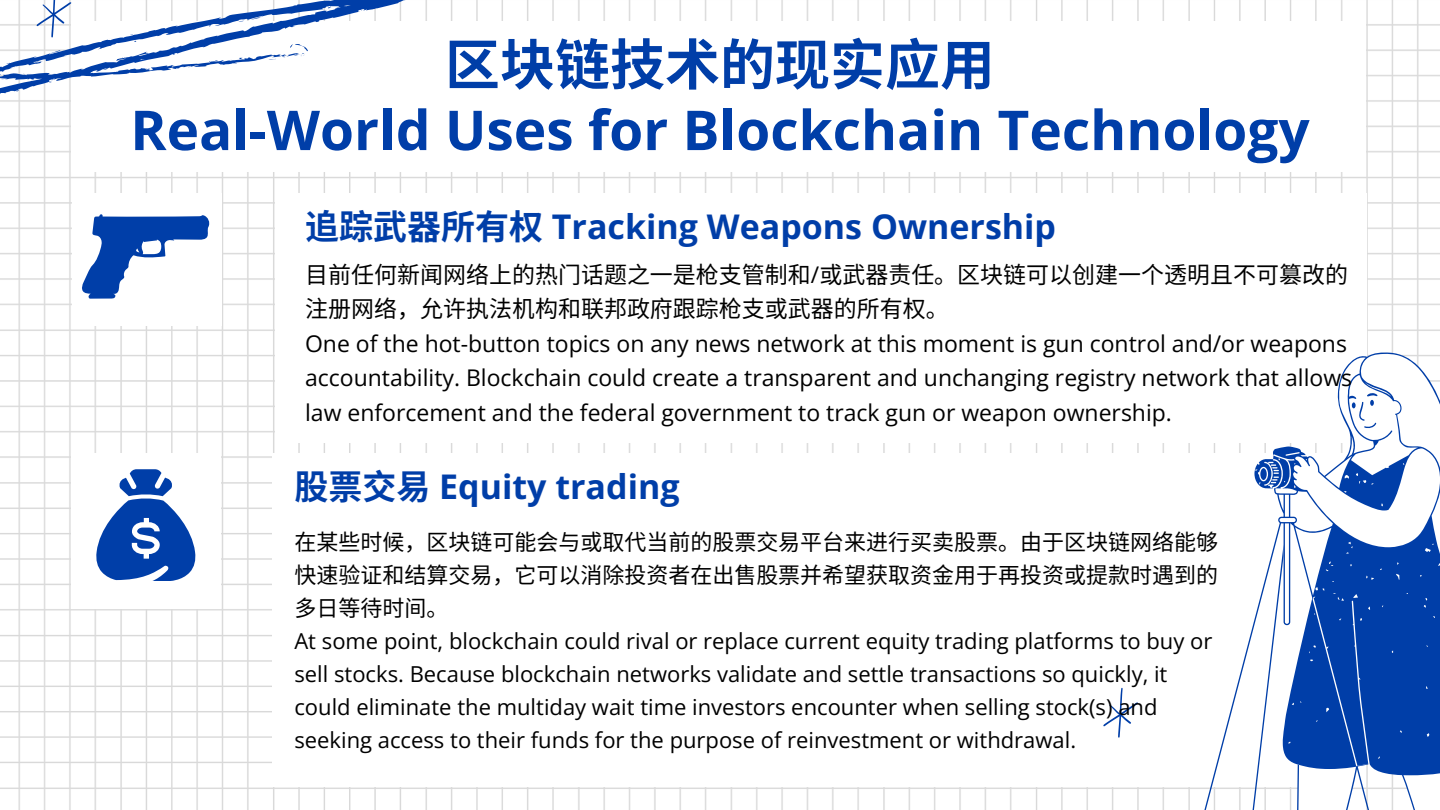
<style>
.page{position:relative;width:1440px;height:810px;background:#fff}
.page>*{position:absolute;margin:0;border:0;box-sizing:border-box;transform-origin:0 0}
.t1{font:700 55px/65.2px "Open Sans";color:#003ea8;text-align:center}
.t2{font:700 34px "Open Sans";color:#003ea8}
.t3{font:23px/34.5px "Open Sans";color:#000}
.t4{font:23px/34.5px "Noto Sans CJ Ksc";color:#000}
.t5{font:22px/33px "Open Sans";color:#000}
.t6{font:22px/33px "Noto Sans CJ Ksc";color:#000;text-align:justify}
.s1{font-family:"Noto Sans CJ Ksc"}
.s2{font-family:"Open Sans"}
</style>
<div class="page">
<img style="left:0;top:0;width:1440px;height:810px">
<div style="left:71px;top:22px;width:1295px;height:150px;background:#fff"></div>
<div style="left:276px;top:194px;width:1091px;height:249px;background:#fff"></div>
<div style="left:272px;top:454px;width:1092px;height:333px;background:#fff"></div>
<div style="left:73px;top:194px;width:149px;height:132px;background:#fff"></div>
<div style="left:71px;top:454px;width:150px;height:155px;background:#fff"></div>
<svg style="left:1188px;top:353px;width:252px;height:457px"></svg>
<svg style="left:1201px;top:545px;width:185px;height:265px"></svg>
<div style="left:1260px;top:468px;width:7px;height:12px;background:#003ea8;border-radius:50%"></div>
<svg style="left:1352px;top:393px;width:26px;height:36px"></svg>
<svg style="left:0;top:0;width:429px;height:116px"></svg>
<svg style="left:37px;top:0;width:34px;height:37px"></svg>
<svg style="left:1103px;top:688px;width:35px;height:49px"></svg>
<svg style="left:82px;top:214px;width:128px;height:85px"></svg>
<svg style="left:96px;top:469px;width:100px;height:112px"></svg>
<p class="t1" style="left:130px;top:31px;width:1181px"><span class="s1">区块链技术的现实应用<br></span>Real-World Uses for Blockchain Technology</p>
<p class="t2" style="left:305px;top:203px;width:753px"><span class="s1">追踪武器所有权</span> Tracking Weapons Ownership</p>
<h1 class="t4" style="left:305px;top:256px;width:1045px">目前任何新闻网络上的热门话题之一是枪支管制和<span class="s2">/</span>或武器责任。区块链可以创建一个透明且不可篡改的注册网络，允许执法机构和联邦政府跟踪枪支或武器的所有权。</h1>
<p class="t3" style="left:305px;top:325px;width:1049px">One of the hot-button topics on any news network at this moment is gun control and/or weapons accountability. Blockchain could create a transparent and unchanging registry network that allows law enforcement and the federal government to track gun or weapon ownership.</p>
<p class="t2" style="left:294px;top:462px;width:387px"><span class="s1">股票交易</span> Equity trading</p>
<h2 class="t6" style="left:294px;top:524px;width:925px">在某些时候，区块链可能会与或取代当前的股票交易平台来进行买卖股票。由于区块链网络能够快速验证和结算交易，它可以消除投资者在出售股票并希望获取资金用于再投资或提款时遇到的多日等待时间。</h2>
<p class="t5" style="left:294px;top:624px;width:919px">At some point, blockchain could rival or replace current equity trading platforms to buy or sell stocks. Because blockchain networks validate and settle transactions so quickly, it could eliminate the multiday wait time investors encounter when selling stock(s) and seeking access to their funds for the purpose of reinvestment or withdrawal.</p>
</div>
